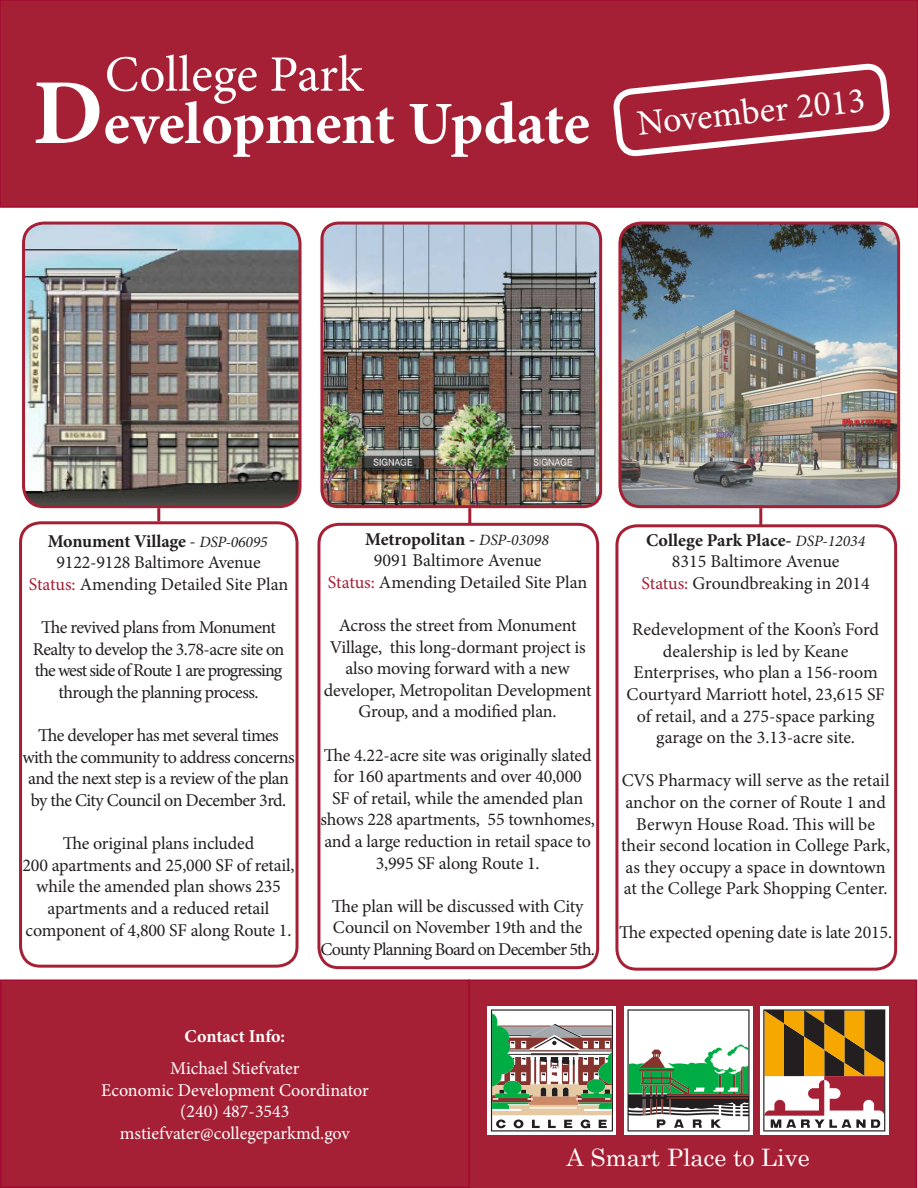
<style>
.page{position:relative;width:918px;height:1188px;background:#fff}
.page>*{position:absolute;margin:0;border:0;box-sizing:border-box;transform-origin:0 0}
.t1{font:700 60px "Minion Pro";letter-spacing:-.005em;color:#fff}
.t2{font:51px "Minion Pro";letter-spacing:-.005em;color:#fff}
.t3{font:36px "Minion Pro";color:#fff}
.t4{font:24px "Century Schoolbook";color:#fff}
.t5{font:18px/21.6px "Minion Pro";letter-spacing:-.01em;color:#231f20;text-align:center}
.t6{font:18px/21.6px "Minion Pro";letter-spacing:-.03em;color:#231f20;text-align:center}
.t7{font:18px/21.6px "Minion Pro";letter-spacing:-.04em;color:#231f20;text-align:center}
.t8{font:18px "Minion Pro";color:#fff}
.t9{font:700 18px "Minion Pro";letter-spacing:-.005em;color:#231f20}
.t10{font:700 18px "Minion Pro";color:#fff}
.s1{font-size:93px}
.s2{font-weight:400;font-style:italic}
.s3{font-weight:400;font-style:italic;font-size:15.75px}
.s4{color:#a62035}
</style>
<div class="page">
<div style="left:470px;top:980px;width:447px;height:208px;background:#a62035"></div>
<div style="left:0;top:0;width:918px;height:207px;background:#a62035"></div>
<div style="left:0;top:0;width:918px;height:208px;border:2px solid #a30a32"></div>
<div style="left:760px;top:1006px;width:128px;height:129px;background:linear-gradient(to right,#fff,#fff)"></div>
<div style="left:624px;top:1006px;width:129px;height:129px;background:#fff"></div>
<div style="left:488px;top:1006px;width:128px;height:129px;background:linear-gradient(to right,#fefefe,#fff)"></div>
<svg style="left:763px;top:1009px;width:122px;height:122px"></svg>
<svg style="left:627px;top:1009px;width:123px;height:122px"></svg>
<svg style="left:491px;top:1009px;width:122px;height:122px"></svg>
<div style="left:1px;top:980px;width:468px;height:207px;background:#a62035"></div>
<div style="left:0;top:980px;width:470px;height:208px;border:2px solid #a30a32"></div>
<svg style="left:614px;top:0;width:275px;height:155px"></svg>
<img style="left:24px;top:223px;width:274px;height:284px">
<div style="left:22px;top:222px;width:280px;height:286px;border:3px solid #a62035;border-radius:20px"></div>
<img style="left:322px;top:223px;width:279px;height:283px">
<div style="left:320px;top:222px;width:282px;height:286px;border:3px solid #a62035;border-radius:16px"></div>
<img style="left:622px;top:223px;width:277px;height:284px">
<div style="left:618px;top:222px;width:282px;height:286px;border:3px solid #a62035;border-radius:21px"></div>
<div style="left:19px;top:521px;width:280px;height:447px;border:3px solid #a62035;border-radius:20px"></div>
<div style="left:317px;top:523px;width:282px;height:446px;border:3px solid #a62035;border-radius:20px"></div>
<div style="left:615px;top:524px;width:282px;height:447px;border:3px solid #a62035;border-radius:20px"></div>
<svg style="left:157px;top:508px;width:3px;height:13px"></svg>
<hr style="left:468px;top:508px;width:3px;height:16px;background:#a62035">
<hr style="left:759px;top:508px;width:3px;height:18px;background:#a62035">
<p class="t2" style="left:105px;top:40px;width:260px">College Park</p>
<p class="t1" style="left:33px;top:82px;width:559px"><span class="s1">D</span>evelopment Update</p>
<p class="t3" style="left:635px;top:100px;width:230px;rotate:-6deg">November 2013</p>
<p class="t9" style="left:48px;top:528px;width:221px">Monument Village <span class="s2">-</span> <span class="s3">DSP-06095</span></p>
<p class="t5" style="left:56px;top:552px;width:206px">9122-9128 Baltimore Avenue</p>
<p class="t5" style="left:29px;top:573px;width:261px"><span class="s4">Status:</span> Amending Detailed Site Plan</p>
<p class="t7" style="left:33px;top:617px;width:253px">The revived plans from Monument Realty to develop the 3.78-acre site on the west side of Route 1 are progressing through the planning process.</p>
<p class="t6" style="left:22px;top:725px;width:274px">The developer has met several times with the community to address concerns and the next step is a review of the plan by the City Council on December 3rd.</p>
<p class="t5" style="left:63px;top:833px;width:193px">The original plans included</p>
<p class="t5" style="left:22px;top:854px;width:274px">200 apartments and 25,000 SF of retail, while the amended plan shows 235 apartments and a reduced retail</p>
<p class="t5" style="left:26px;top:919px;width:267px">component of 4,800 SF along Route 1.</p>
<p class="t9" style="left:365px;top:526px;width:185px">Metropolitan - <span class="s3">DSP-03098</span></p>
<p class="t5" style="left:374px;top:550px;width:169px">9091 Baltimore Avenue</p>
<p class="t5" style="left:328px;top:571px;width:261px"><span class="s4">Status:</span> Amending Detailed Site Plan</p>
<p class="t5" style="left:330px;top:615px;width:257px">Across the street from Monument<br>Village, this long-dormant project is also moving forward with a new</p>
<p class="t5" style="left:324px;top:679px;width:269px">developer, Metropolitan Development<br>Group, and a modified plan.</p>
<p class="t5" style="left:320px;top:744px;width:276px">The 4.22-acre site was originally slated for 160 apartments and over 40,000<br>SF of retail, while the amended plan shows 228 apartments, 55 townhomes, and a large reduction in retail space to 3,995 SF along Route 1.</p>
<p class="t5" style="left:320px;top:895px;width:276px">The plan will be discussed with City<br>Council on November 19th and the<br>County Planning Board on December 5th.</p>
<p class="t9" style="left:646px;top:527px;width:221px">College Park Place- <span class="s3">DSP-12034</span></p>
<p class="t5" style="left:672px;top:551px;width:169px">8315 Baltimore Avenue</p>
<p class="t5" style="left:641px;top:573px;width:230px"><span class="s4">Status:</span> Groundbreaking in 2014</p>
<p class="t5" style="left:632px;top:619px;width:248px">Redevelopment of the Koon’s Ford dealership is led by Keane</p>
<p class="t5" style="left:627px;top:662px;width:260px">Enterprises, who plan a 156-room Courtyard Marriott hotel, 23,615 SF of retail, and a 275-space parking garage on the 3.13-acre site.</p>
<p class="t5" style="left:621px;top:770px;width:271px">CVS Pharmacy will serve as the retail anchor on the corner of Route 1 and Berwyn House Road. This will be their second location in College Park, as they occupy a space in downtown at the College Park Shopping Center.</p>
<p class="t5" style="left:619px;top:921px;width:274px">The expected opening date is late 2015.</p>
<p class="t10" style="left:185px;top:1023px;width:102px">Contact Info:</p>
<p class="t8" style="left:170px;top:1056px;width:131px">Michael Stiefvater</p>
<p class="t8" style="left:101px;top:1078px;width:269px">Economic Development Coordinator</p>
<p class="t8" style="left:180px;top:1099px;width:111px">(240) 487-3543</p>
<p class="t8" style="left:120px;top:1121px;width:231px">mstiefvater@collegeparkmd.gov</p>
<p class="t4" style="left:567px;top:1137px;width:245px">A Smart Place to Live</p>
</div>
